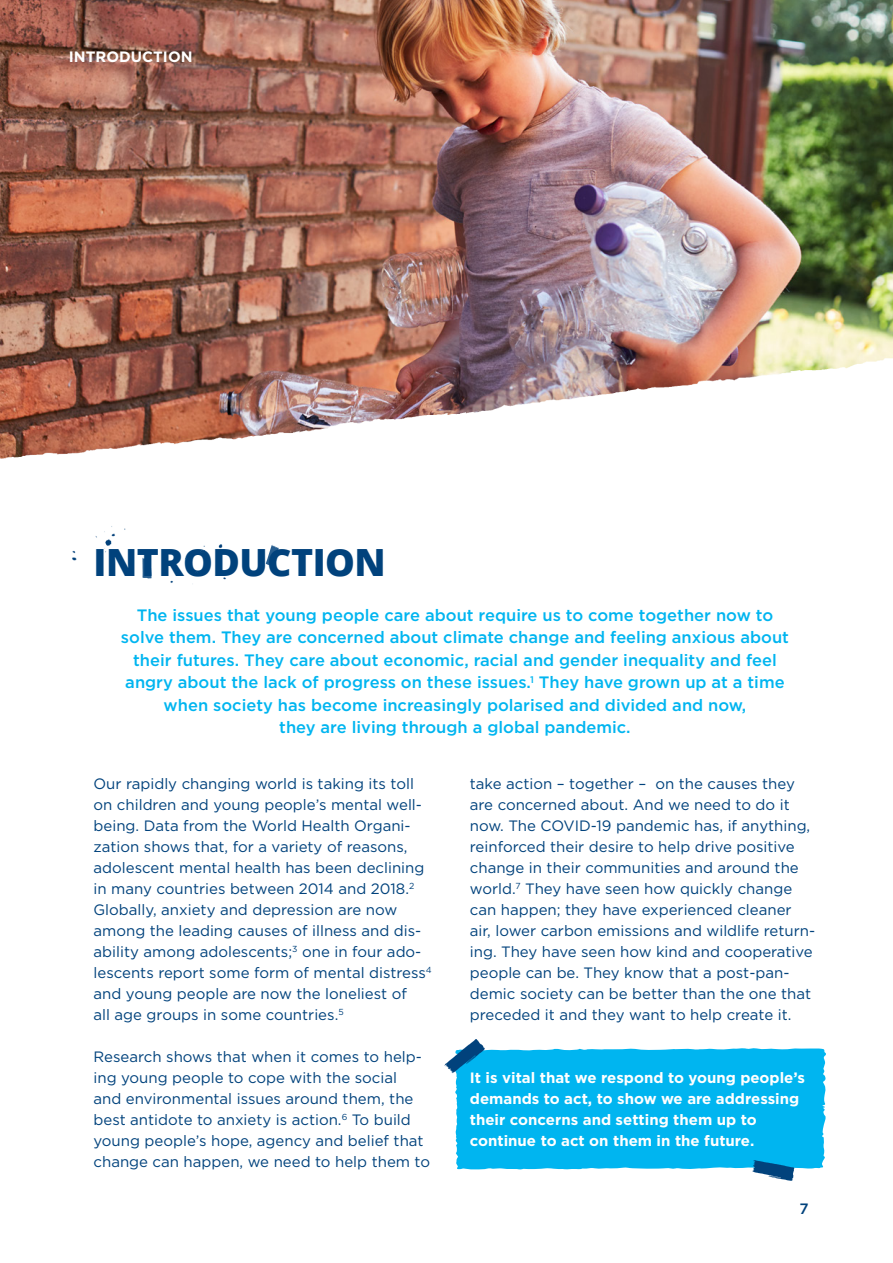
<style>
.page{position:relative;width:893px;height:1263px;background:#fff}
.page>*{position:absolute;margin:0;border:0;box-sizing:border-box;transform-origin:0 0}
.t1{font:800 37.5px "Open Sans";letter-spacing:-.015em;color:#01427c}
.t2{font:500 16.5px/22.5px "Gotham";color:#00b5f0;text-align:center}
.t3{font:15px/21px "Gotham";color:#01427c}
.t4{font:700 15px/21px "Gotham";color:#fff}
.t5{font:500 15px "Gotham";color:#01427c}
</style>
<div class="page">
<img style="left:0;top:0;width:893px;height:302px">
<img style="left:0;top:302px;width:893px;height:157px">
<div style="left:455px;top:1048px;width:371px;height:122px;background:#00b5f0"></div>
<img style="left:72px;top:526px;width:154px;height:58px">
<svg style="left:142px;top:558px;width:10px;height:20px"></svg>
<svg style="left:266px;top:545px;width:13px;height:22px"></svg>
<svg style="left:444px;top:1039px;width:41px;height:34px"></svg>
<svg style="left:753px;top:1160px;width:41px;height:21px"></svg>
<p class="t4" style="left:69px;top:46px;width:125px">INTRODUCTION</p>
<p class="t1" style="left:94px;top:534px;width:294px">INTRODUCTION</p>
<p class="t2" style="left:121px;top:603px;width:669px">The issues that young people care about require us to come together now to solve them. They are concerned about climate change and feeling anxious about their futures. They care about economic, racial and gender inequality and feel angry about the lack of progress on these issues.<sup>1</sup> They have grown up at a time when society has become increasingly polarised and divided and now,<br>they are living through a global pandemic.</p>
<p class="t3" style="left:94px;top:773px;width:340px">Our rapidly changing world is taking its toll on children and young people’s mental well&shy;being. Data from the World Health Organi&shy;zation shows that, for a variety of reasons, adolescent mental health has been declining in many countries between 2014 and 2018.<sup>2<br></sup>Globally, anxiety and depression are now among the leading causes of illness and dis&shy;ability among adolescents;<sup>3</sup> one in four ado&shy;lescents report some form of mental distress<sup>4 </sup>and young people are now the loneliest of<br>all age groups in some countries.<sup>5</sup></p>
<p class="t3" style="left:94px;top:1046px;width:338px">Research shows that when it comes to help&shy;ing young people to cope with the social<br>and environmental issues around them, the best antidote to anxiety is action.<sup>6</sup> To build young people’s hope, agency and belief that change can happen, we need to help them to</p>
<p class="t3" style="left:470px;top:773px;width:347px">take action – together – on the causes they are concerned about. And we need to do it now. The COVID-19 pandemic has, if anything, reinforced their desire to help drive positive change in their communities and around the world.<sup>7</sup> They have seen how quickly change can happen; they have experienced cleaner air, lower carbon emissions and wildlife return&shy;ing. They have seen how kind and cooperative people can be. They know that a post-pan&shy;demic society can be better than the one that preceded it and they want to help create it.</p>
<p class="t4" style="left:470px;top:1066px;width:337px">It is vital that we respond to young people’s demands to act, to show we are addressing their concerns and setting them up to continue to act on them in the future.</p>
<p class="t5" style="left:799px;top:1200px;width:11px">7</p>
</div>
